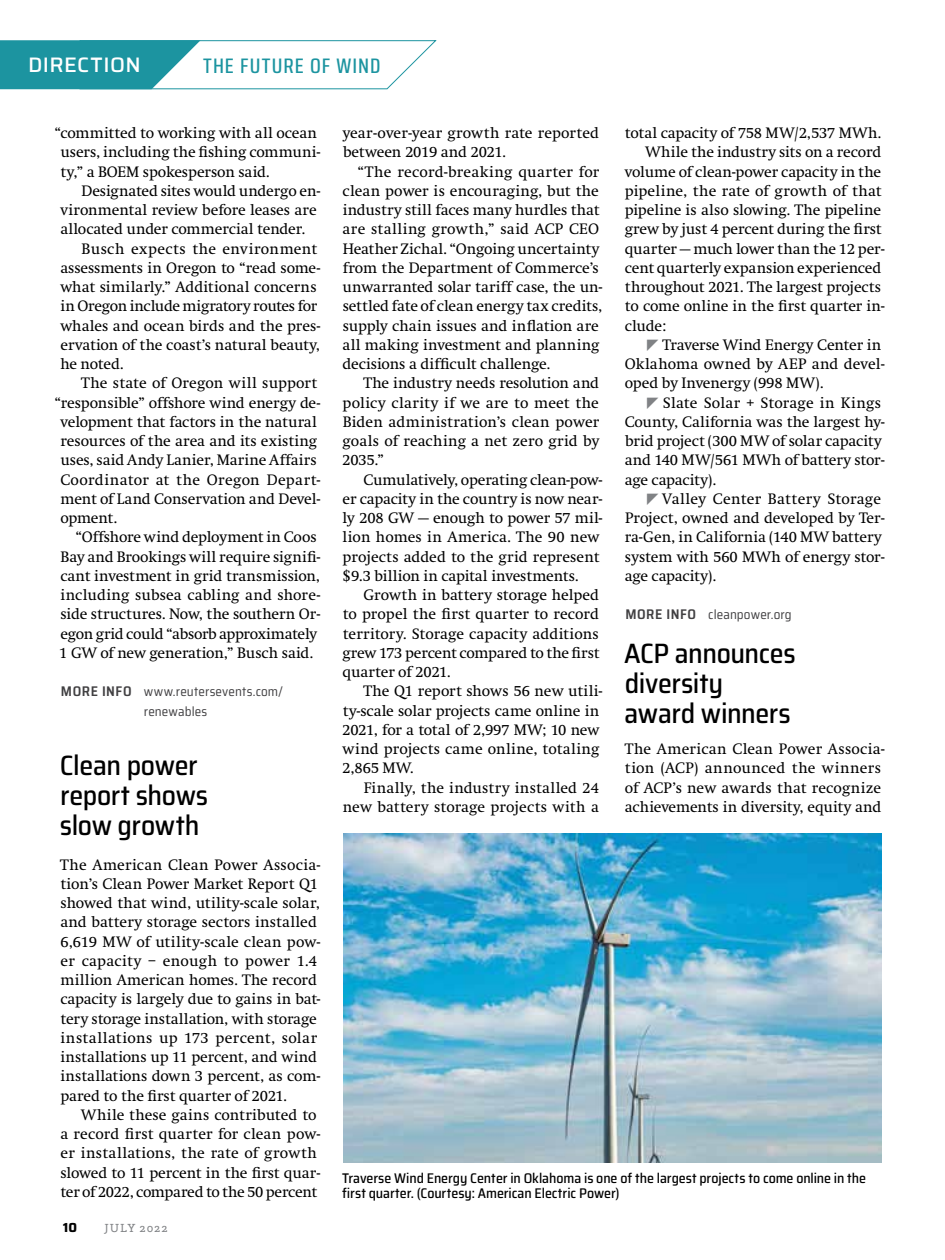
<style>
.page{position:relative;width:945px;height:1260px;background:#fff}
.page>*{position:absolute;margin:0;border:0;box-sizing:border-box;transform-origin:0 0}
.t1{font:500 semi-condensed 28px/29.8px "Saira";letter-spacing:-.015em;color:#000}
.t2{font:500 21px "Saira Condensed";letter-spacing:.05em;color:#1c94a0}
.t3{font:500 21px "Saira";letter-spacing:.02em;color:#fff}
.t4{font:15.75px/19.2px "Swift";letter-spacing:-.005em;color:#000}
.t5{font:15.75px "Swift";letter-spacing:-.025em;color:#000}
.t6{font:15.75px "Swift";letter-spacing:.02em;color:#000}
.t7{font:15.75px "Swift";letter-spacing:.025em;color:#000}
.t8{font:15.75px "Swift";letter-spacing:.015em;color:#000}
.t9{font:500 semi-condensed 14px/15.8px "Saira";letter-spacing:-.005em;color:#000}
.t10{font:semi-condensed 13.12px/19.2px "Saira";letter-spacing:.01em;color:#414042;text-align:center}
.t11{font:700 13.12px "Saira";color:#000}
.t12{font:12.25px "Questa Slab";letter-spacing:.075em;color:#808285}
.s1{font-weight:600;font-size:14px}
</style>
<div class="page">
<img style="left:344px;top:834px;width:538px;height:329px">
<svg style="left:0;top:40px;width:437px;height:50px"></svg>
<h2 class="t3" style="left:28px;top:49px;width:114px">DIRECTION</h2>
<h2 class="t2" style="left:203px;top:50px;width:179px">THE FUTURE OF WIND</h2>
<p class="t4" style="left:60px;top:124px;width:261px;text-indent:-6px">“committed to working with all ocean users, including the fishing communi&shy;ty,” a BOEM spokesperson said.</p>
<p class="t4" style="left:82px;top:181px;width:240px">Designated sites would undergo en-</p>
<p class="t4" style="left:61px;top:201px;width:258px">vironmental review before leases are</p>
<p class="t4" style="left:60px;top:220px;width:246px">allocated under commercial tender.</p>
<p class="t7" style="left:82px;top:240px;width:237px">Busch expects the environment</p>
<p class="t4" style="left:60px;top:258px;width:261px">assessments in Oregon to “read some-</p>
<p class="t4" style="left:60px;top:278px;width:258px">what similarly.” Additional concerns</p>
<p class="t5" style="left:61px;top:298px;width:258px">in Oregon include migratory routes for</p>
<p class="t4" style="left:60px;top:316px;width:261px">whales and ocean birds and the pres-</p>
<p class="t4" style="left:60px;top:335px;width:261px">ervation of the coast’s natural beauty,</p>
<p class="t4" style="left:60px;top:355px;width:65px">he noted.</p>
<p class="t4" style="left:81px;top:374px;width:238px">The state of Oregon will support</p>
<p class="t4" style="left:54px;top:393px;width:267px">“responsible” offshore wind energy de-</p>
<p class="t4" style="left:61px;top:412px;width:258px">velopment that factors in the natural</p>
<p class="t4" style="left:61px;top:432px;width:258px">resources of the area and its existing</p>
<p class="t4" style="left:60px;top:451px;width:258px">uses, said Andy Lanier, Marine Affairs</p>
<p class="t6" style="left:60px;top:471px;width:261px">Coordinator at the Oregon Depart-</p>
<p class="t4" style="left:61px;top:489px;width:261px">ment of Land Conservation and Devel-</p>
<p class="t4" style="left:60px;top:509px;width:58px">opment.</p>
<p class="t4" style="left:75px;top:528px;width:243px">“Offshore wind deployment in Coos</p>
<p class="t4" style="left:61px;top:547px;width:261px">Bay and Brookings will require signifi-</p>
<p class="t4" style="left:60px;top:566px;width:261px">cant investment in grid transmission,</p>
<p class="t4" style="left:61px;top:586px;width:261px">including subsea cabling and shore-</p>
<p class="t4" style="left:61px;top:605px;width:261px">side structures. Now, the southern Or-</p>
<p class="t4" style="left:60px;top:624px;width:258px">egon grid could “absorb approximately</p>
<p class="t4" style="left:59px;top:643px;width:255px">1 GW of new generation,” Busch said.</p>
<p class="t10" style="left:61px;top:682px;width:223px"><span class="s1">MORE INFO</span> www.reutersevents.com/ renewables</p>
<h1 class="t1" style="left:60px;top:750px;width:150px">Clean power report shows slow growth</h1>
<p class="t4" style="left:60px;top:855px;width:261px">The American Clean Power Associa&shy;tion’s Clean Power Market Report Q1 showed that wind, utility-scale solar, and battery storage sectors installed 6,619 MW of utility-scale clean pow&shy;er capacity – enough to power 1.4 million American homes. The record capacity is largely due to gains in bat&shy;tery storage installation, with storage installations up 173 percent, solar installations up 11 percent, and wind installations down 3 percent, as com&shy;pared to the first quarter of 2021.</p>
<p class="t4" style="left:60px;top:1105px;width:261px;text-indent:21px">While these gains contributed to a record first quarter for clean pow&shy;er installations, the rate of growth slowed to 11 percent in the first quar&shy;ter of 2022, compared to the 50 percent</p>
<p class="t11" style="left:63px;top:1218px;width:16px">10</p>
<p class="t12" style="left:104px;top:1220px;width:65px">JULY 2022</p>
<p class="t4" style="left:343px;top:124px;width:258px">year-over-year growth rate reported between 2019 and 2021.</p>
<p class="t4" style="left:343px;top:162px;width:261px;text-indent:15px">“The record-breaking quarter for clean power is encouraging, but the industry still faces many hurdles that are stalling growth,” said ACP CEO Heather Zichal. “Ongoing uncertainty from the Department of Commerce’s unwarranted solar tariff case, the un&shy;settled fate of clean energy tax credits, supply chain issues and inflation are all making investment and planning decisions a difficult challenge.</p>
<p class="t4" style="left:342px;top:374px;width:259px;text-align:justify;text-indent:21px">The industry needs resolution and policy clarity if we are to meet the Biden administration’s clean power goals of reaching a net zero grid by 2035.”</p>
<p class="t4" style="left:343px;top:470px;width:261px;text-indent:21px">Cumulatively, operating clean-pow&shy;er capacity in the country is now near&shy;ly 208 GW — enough to power 57 mil&shy;lion homes in America. The 90 new projects added to the grid represent $9.3 billion in capital investments.</p>
<p class="t4" style="left:342px;top:586px;width:259px;text-align:justify;text-indent:21px">Growth in battery storage helped to propel the first quarter to record territory. Storage capacity additions grew 173 percent compared to the first quarter of 2021.</p>
<p class="t4" style="left:342px;top:682px;width:262px;text-indent:21px">The Q1 report shows 56 new utili&shy;ty-scale solar projects came online in<br>2021, for a total of 2,997 MW; 10 new wind projects came online, totaling<br>2,865 MW.</p>
<p class="t4" style="left:343px;top:778px;width:258px;text-align:right">Finally, the industry installed 24 new battery storage projects with a</p>
<p class="t4" style="left:625px;top:124px;width:258px">total capacity of 758 MW/2,537 MWh.</p>
<p class="t4" style="left:646px;top:143px;width:237px">While the industry sits on a record</p>
<p class="t4" style="left:625px;top:162px;width:258px">volume of clean-power capacity in the</p>
<p class="t4" style="left:625px;top:181px;width:258px">pipeline, the rate of growth of that</p>
<p class="t4" style="left:625px;top:201px;width:258px">pipeline is also slowing. The pipeline</p>
<p class="t4" style="left:625px;top:220px;width:259px">grew by just 4 percent during the first</p>
<p class="t4" style="left:625px;top:239px;width:261px">quarter — much lower than the 12 per-</p>
<p class="t4" style="left:625px;top:258px;width:258px">cent quarterly expansion experienced</p>
<p class="t4" style="left:625px;top:278px;width:258px">throughout 2021. The largest projects</p>
<p class="t4" style="left:625px;top:297px;width:261px">to come online in the first quarter in-</p>
<p class="t4" style="left:625px;top:316px;width:43px">clude:</p>
<p class="t4" style="left:663px;top:335px;width:220px">Traverse Wind Energy Center in</p>
<p class="t4" style="left:625px;top:355px;width:261px">Oklahoma owned by AEP and devel-</p>
<p class="t4" style="left:625px;top:374px;width:200px">oped by Invenergy (998 MW).</p>
<p class="t4" style="left:663px;top:393px;width:220px">Slate Solar + Storage in Kings</p>
<p class="t4" style="left:625px;top:412px;width:261px">County, California was the largest hy-</p>
<p class="t4" style="left:625px;top:432px;width:258px">brid project (300 MW of solar capacity</p>
<p class="t4" style="left:625px;top:451px;width:261px">and 140 MW/561 MWh of battery stor-</p>
<p class="t4" style="left:625px;top:470px;width:93px">age capacity).</p>
<p class="t8" style="left:663px;top:490px;width:220px">Valley Center Battery Storage</p>
<p class="t4" style="left:625px;top:509px;width:261px">Project, owned and developed by Ter-</p>
<p class="t4" style="left:625px;top:528px;width:258px">ra-Gen, in California (140 MW battery</p>
<p class="t4" style="left:625px;top:547px;width:261px">system with 560 MWh of energy stor-</p>
<p class="t4" style="left:625px;top:566px;width:93px">age capacity).</p>
<p class="t10" style="left:625px;top:605px;width:168px"><span class="s1">MORE INFO</span> cleanpower.org</p>
<h1 class="t1" style="left:624px;top:638px;width:173px">ACP announces diversity award winners</h1>
<p class="t4" style="left:625px;top:740px;width:261px">The American Clean Power Associa&shy;tion (ACP) announced the winners of ACP’s new awards that recognize achievements in diversity, equity and</p>
<p class="t9" style="left:342px;top:1170px;width:525px">Traverse Wind Energy Center in Oklahoma is one of the largest projects to come online in the first quarter. (Courtesy: American Electric Power)</p>
</div>
